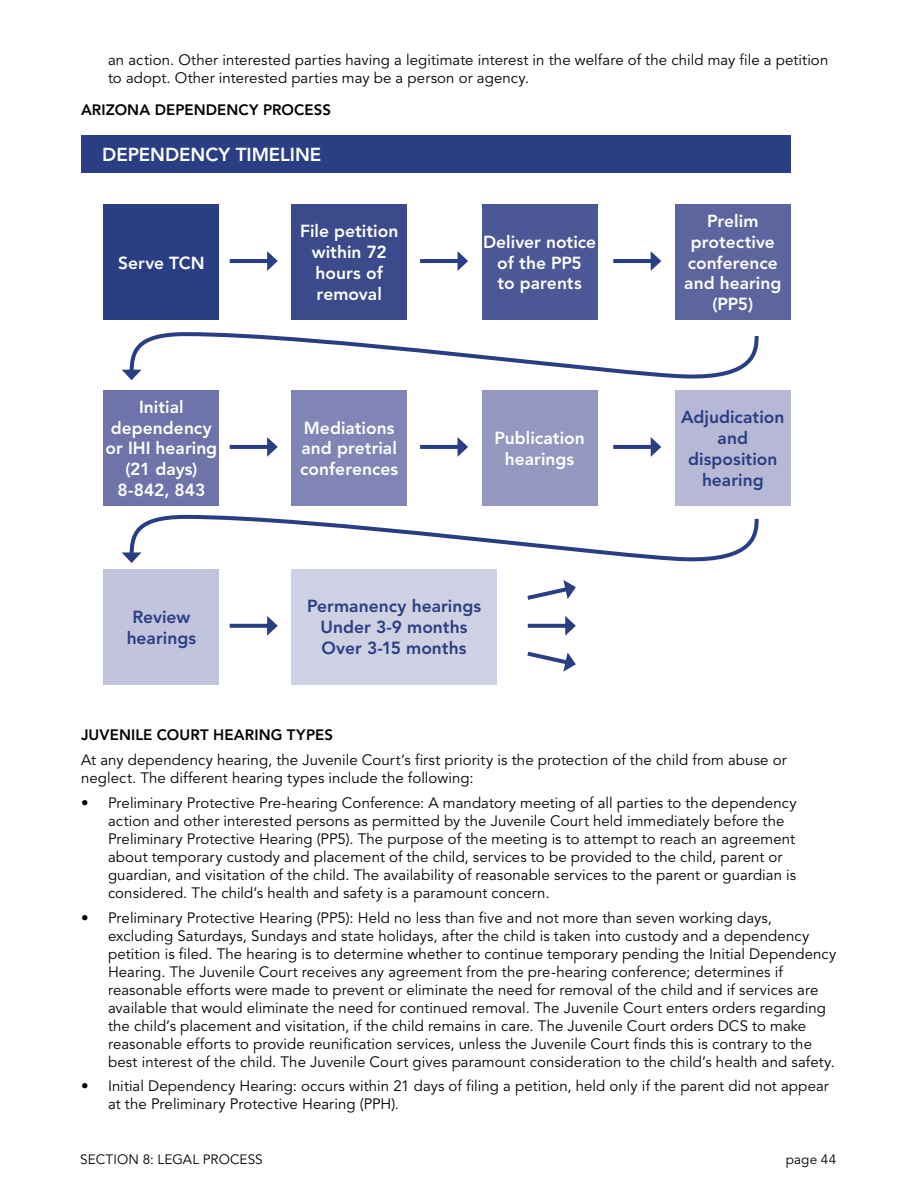
<style>
.page{position:relative;width:918px;height:1188px;background:#fff}
.page>*{position:absolute;margin:0;border:0;box-sizing:border-box;transform-origin:0 0}
.t1{font:800 18.75px "Avenir";color:#fff}
.t2{font:800 17.4px/20.9px "Avenir";color:#fff;text-align:center}
.t3{font:800 17.4px/20.9px "Avenir";color:#293e83;text-align:center}
.t4{font:15px/18px "Avenir";letter-spacing:.005em;color:#000}
.t5{font:800 15px "Avenir";letter-spacing:.005em;color:#000}
.t6{font:13.5px "Avenir";letter-spacing:.005em;color:#000}
</style>
<div class="page">
<div style="left:82px;top:135px;width:709px;height:38px;background:#293e83"></div>
<div style="left:103px;top:204px;width:116px;height:116px;background:#293e83"></div>
<div style="left:103px;top:390px;width:116px;height:116px;background:#6e74a9"></div>
<div style="left:103px;top:569px;width:116px;height:116px;background:#c2c3dc"></div>
<div style="left:291px;top:204px;width:116px;height:116px;background:#3b4a8b"></div>
<div style="left:291px;top:390px;width:116px;height:116px;background:#8085b5"></div>
<div style="left:291px;top:569px;width:206px;height:116px;background:#ced0e3"></div>
<div style="left:482px;top:204px;width:116px;height:116px;background:#4c5795"></div>
<div style="left:482px;top:390px;width:116px;height:116px;background:#9498c1"></div>
<div style="left:675px;top:204px;width:116px;height:116px;background:#5d659f"></div>
<div style="left:675px;top:390px;width:116px;height:116px;background:#b6b8d5"></div>
<hr style="left:230px;top:259px;width:41px;height:4px;background:#293e83">
<svg style="left:267px;top:251px;width:11px;height:20px"></svg>
<svg style="left:230px;top:445px;width:37px;height:4px"></svg>
<svg style="left:267px;top:437px;width:11px;height:20px"></svg>
<svg style="left:230px;top:624px;width:37px;height:4px"></svg>
<svg style="left:267px;top:616px;width:11px;height:20px"></svg>
<hr style="left:420px;top:259px;width:41px;height:4px;background:#293e83">
<svg style="left:458px;top:251px;width:10px;height:20px"></svg>
<svg style="left:420px;top:445px;width:38px;height:4px"></svg>
<svg style="left:458px;top:437px;width:10px;height:20px"></svg>
<svg style="left:528px;top:624px;width:37px;height:4px"></svg>
<svg style="left:565px;top:616px;width:11px;height:20px"></svg>
<svg style="left:527px;top:651px;width:49px;height:21px"></svg>
<svg style="left:527px;top:580px;width:49px;height:20px"></svg>
<hr style="left:613px;top:259px;width:41px;height:4px;background:#293e83">
<svg style="left:651px;top:251px;width:10px;height:20px"></svg>
<svg style="left:613px;top:445px;width:38px;height:4px"></svg>
<svg style="left:651px;top:437px;width:10px;height:20px"></svg>
<svg style="left:122px;top:332px;width:637px;height:48px"></svg>
<svg style="left:122px;top:514px;width:637px;height:49px"></svg>
<p class="t4" style="left:108px;top:52px;width:722px">an action. Other interested parties having a legitimate interest in the welfare of the child may file a petition to adopt. Other interested parties may be a person or agency.</p>
<p class="t5" style="left:81px;top:101px;width:252px">ARIZONA DEPENDENCY PROCESS</p>
<p class="t1" style="left:102px;top:144px;width:221px">DEPENDENCY TIMELINE</p>
<p class="t2" style="left:118px;top:252px;width:88px">Serve TCN</p>
<p class="t2" style="left:106px;top:396px;width:113px">Initial dependency or IHI hearing (21 days)<br>8-842, 843</p>
<p class="t3" style="left:127px;top:606px;width:71px">Review hearings</p>
<p class="t2" style="left:300px;top:221px;width:100px">File petition within 72 hours of removal</p>
<p class="t2" style="left:300px;top:417px;width:99px;text-align:left">Mediations and pretrial conferences</p>
<p class="t2" style="left:483px;top:231px;width:115px">Deliver notice of the PP5<br>to parents</p>
<p class="t2" style="left:494px;top:428px;width:92px">Publication hearings</p>
<p class="t3" style="left:307px;top:596px;width:176px">Permanency hearings<br>Under 3-9 months<br>Over 3-15 months</p>
<p class="t2" style="left:684px;top:210px;width:99px">Prelim protective conference and hearing (PP5)</p>
<p class="t3" style="left:681px;top:407px;width:105px">Adjudication and disposition hearing</p>
<p class="t5" style="left:81px;top:726px;width:254px">JUVENILE COURT HEARING TYPES</p>
<p class="t4" style="left:81px;top:751px;width:707px">At any dependency hearing, the Juvenile Court’s first priority is the protection of the child from abuse or neglect. The different hearing types include the following:</p>
<p class="t4" style="left:108px;top:794px;width:690px;text-indent:-27px">• Preliminary Protective Pre-hearing Conference: A mandatory meeting of all parties to the dependency action and other interested persons as permitted by the Juvenile Court held immediately before the Preliminary Protective Hearing (PP5). The purpose of the meeting is to attempt to reach an agreement about temporary custody and placement of the child, services to be provided to the child, parent or guardian, and visitation of the child. The availability of reasonable services to the parent or guardian is considered. The child’s health and safety is a paramount concern.</p>
<p class="t4" style="left:108px;top:909px;width:730px;text-indent:-27px">• Preliminary Protective Hearing (PP5): Held no less than five and not more than seven working days, excluding Saturdays, Sundays and state holidays, after the child is taken into custody and a dependency petition is filed. The hearing is to determine whether to continue temporary pending the Initial Dependency Hearing. The Juvenile Court receives any agreement from the pre-hearing conference; determines if reasonable efforts were made to prevent or eliminate the need for removal of the child and if services are available that would eliminate the need for continued removal. The Juvenile Court enters orders regarding the child’s placement and visitation, if the child remains in care. The Juvenile Court orders DCS to make reasonable efforts to provide reunification services, unless the Juvenile Court finds this is contrary to the best interest of the child. The Juvenile Court gives paramount consideration to the child’s health and safety.</p>
<p class="t4" style="left:108px;top:1078px;width:722px;text-indent:-27px">• Initial Dependency Hearing: occurs within 21 days of filing a petition, held only if the parent did not appear at the Preliminary Protective Hearing (PPH).</p>
<p class="t6" style="left:80px;top:1152px;width:184px">SECTION 8: LEGAL PROCESS</p>
<p class="t6" style="left:786px;top:1152px;width:52px">page 44</p>
</div>
